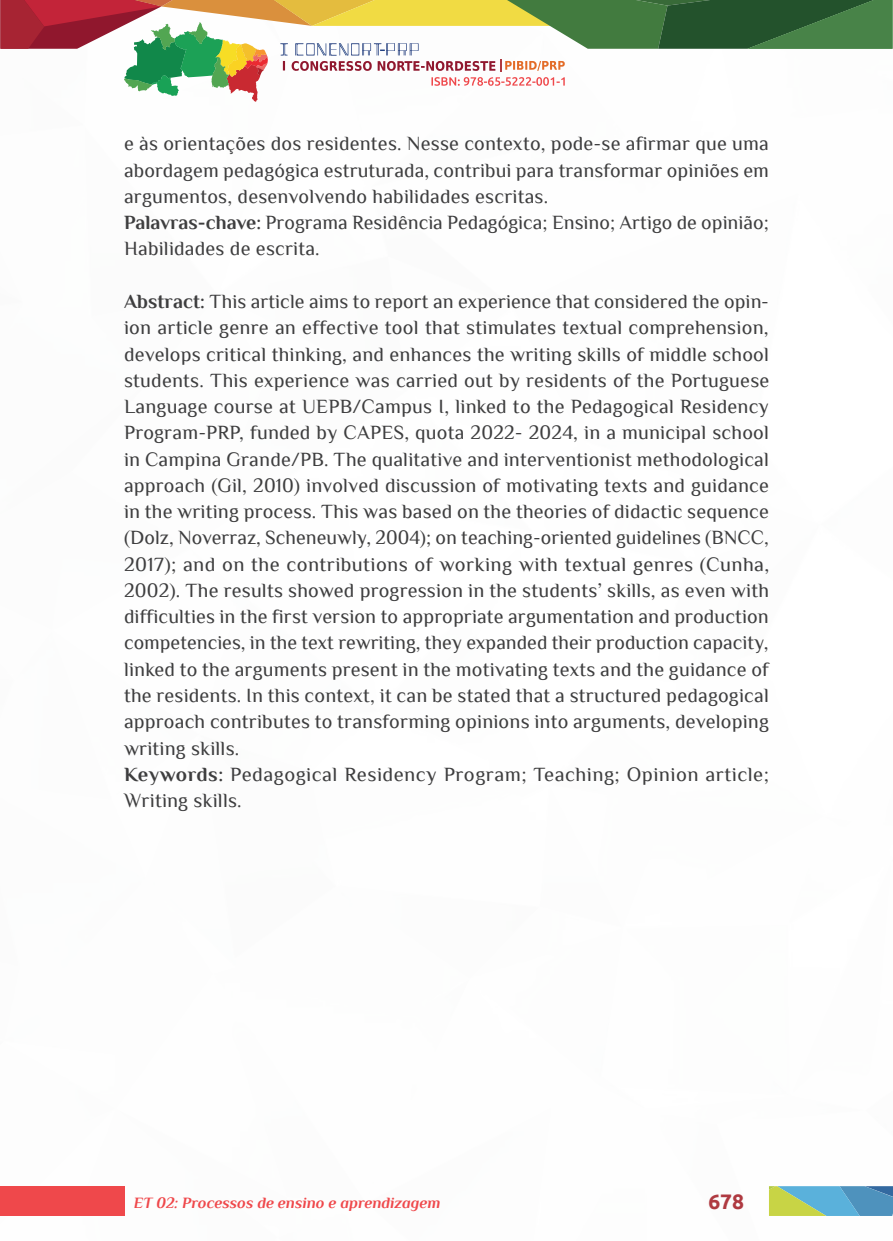
<style>
.page{position:relative;width:893px;height:1241px;background:#fff}
.page>*{position:absolute;margin:0;border:0;box-sizing:border-box;transform-origin:0 0}
.t1{font:700 21px "Ubuntu";color:#af3a41}
._4_ABSTRACT{font:20.12px/26.2px "Philosopher";letter-spacing:.01em;color:#3e3e3f;text-align:justify}
._2_RESUMO{font:20.12px/26.2px "Philosopher";letter-spacing:.01em;color:#3e3e3f;text-align:justify}
._3_PALAVRAS_CHAVE{font:20.12px/26.2px "Philosopher";letter-spacing:.01em;color:#3e3e3f}
.t2{font:italic 700 15.75px "Philosopher";color:#ef484b}
.s1{font-weight:700}
</style>
<div class="page">
<div style="left:0;top:1185px;width:124px;height:30px;background:#ef484b"></div>
<svg style="left:0;top:0;width:892px;height:102px"></svg>
<svg style="left:769px;top:1186px;width:124px;height:29px;background:#72aea9"></svg>
<p class="_2_RESUMO" style="left:124px;top:131px;width:646px">e às orientações dos residentes. Nesse contexto, pode-se afirmar que uma abordagem pedagógica estruturada, contribui para transformar opiniões em argumentos, desenvolvendo habilidades escritas.</p>
<p class="_3_PALAVRAS_CHAVE" style="left:124px;top:209px;width:646px"><span class="s1">Palavras-chave:</span> Programa Residência Pedagógica; Ensino; Artigo de opinião;<br>Habilidades de escrita.</p>
<p class="_4_ABSTRACT" style="left:124px;top:288px;width:647px"><span class="s1">Abstract:</span> This article aims to report an experience that considered the opin&shy;ion article genre an effective tool that stimulates textual comprehension, develops critical thinking, and enhances the writing skills of middle school students. This experience was carried out by residents of the Portuguese Language course at UEPB/Campus I, linked to the Pedagogical Residency Program-PRP, funded by CAPES, quota 2022- 2024, in a municipal school in Campina Grande/PB. The qualitative and interventionist methodological approach (Gil, 2010) involved discussion of motivating texts and guidance in the writing process. This was based on the theories of didactic sequence (Dolz, Noverraz, Scheneuwly, 2004); on teaching-oriented guidelines (BNCC, 2017); and on the contributions of working with textual genres (Cunha, 2002). The results showed progression in the students’ skills, as even with difficulties in the first version to appropriate argumentation and production competencies, in the text rewriting, they expanded their production capacity, linked to the arguments present in the motivating texts and the guidance of the residents. In this context, it can be stated that a structured pedagogical approach contributes to transforming opinions into arguments, developing writing skills.</p>
<p class="_3_PALAVRAS_CHAVE" style="left:124px;top:761px;width:646px"><span class="s1">Keywords:</span> Pedagogical Residency Program; Teaching; Opinion article;<br>Writing skills.</p>
<p class="t2" style="left:134px;top:1193px;width:308px">ET 02: Processos de ensino e aprendizagem</p>
<p class="t1" style="left:708px;top:1188px;width:37px">678</p>
</div>
